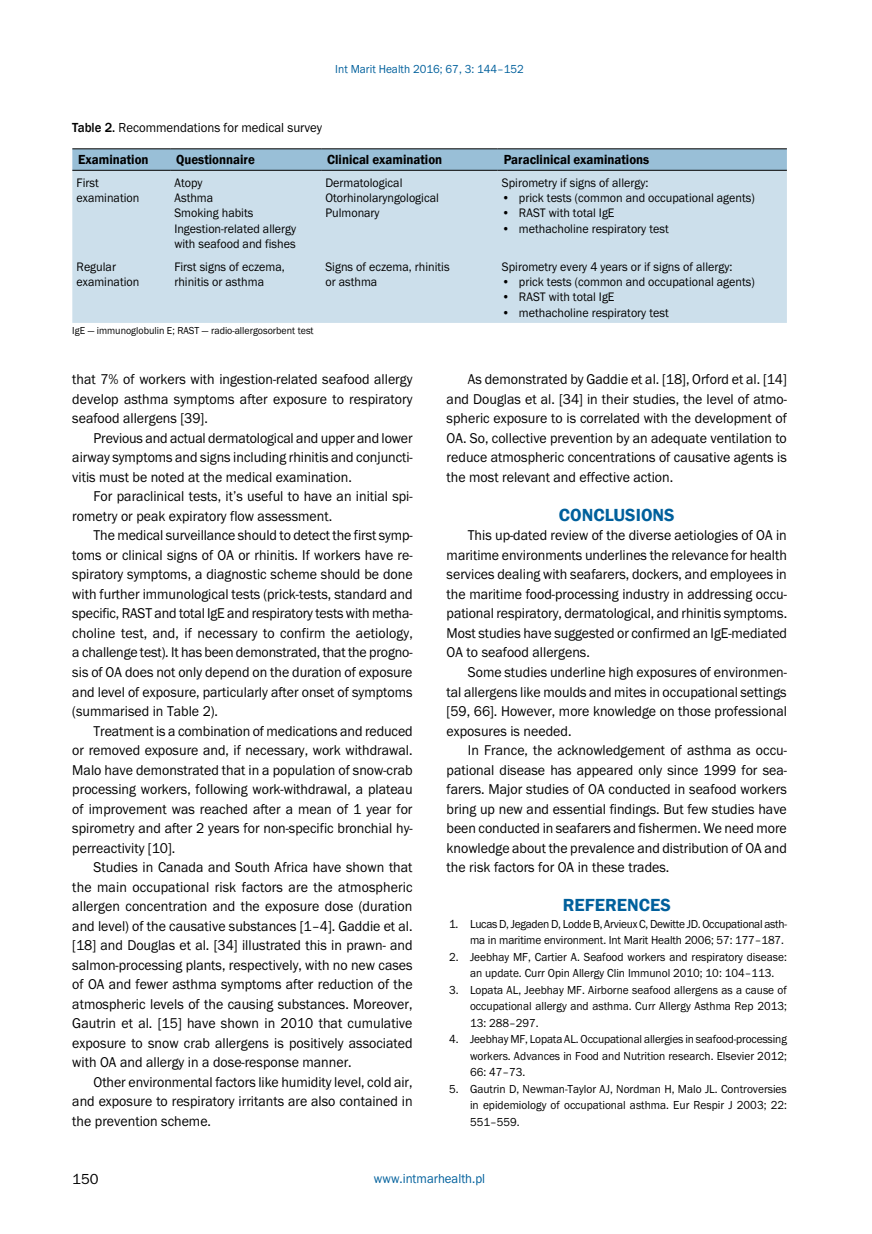
<style>
.page{position:relative;width:872px;height:1234px;background:#fff}
.page>*{position:absolute;margin:0;border:0;box-sizing:border-box;transform-origin:0 0}
.t1{font:600 18px "Franklin Gothic";color:#00609c}
.t2{font:15px "Franklin Got Itc TEE";color:#000}
.t3{font:14.7px/19.5px "Franklin Got Itc TEE";color:#000;text-align:justify;scale:.95 1}
.t4{font:600 13.5px "Franklin Gothic";color:#000;scale:.95 1}
.t5{font:13.5px "Franklin Got Itc TEE";color:#000;scale:.95 1}
.t6{font:13.5px "Franklin Got Itc TEE";color:#00609c;scale:.95 1}
.t7{font:12.75px/15.3px "Franklin Got Itc TEE";color:#000;scale:.95 1}
.t8{font:12px/16.5px "Franklin Got Itc TEE";color:#000;text-align:justify;scale:.95 1}
.t9{font:12px/16.5px "Franklin Got Itc TEE";letter-spacing:-.02em;color:#000;text-align:right;scale:.95 1}
.t10{font:12px "Franklin Got Itc TEE";color:#00609c;scale:.95 1}
.t11{font:10.5px "Franklin Got Itc TEE";color:#000;scale:.95 1}
.s1{font-family:"Franklin Gothic";font-weight:500}
</style>
<div class="page">
<svg style="left:72px;top:149px;width:715px;height:21px"></svg>
<div style="left:72px;top:171px;width:715px;height:152px;background:#ccdfeb"></div>
<hr style="left:72px;top:148px;width:98px;height:1px;background:#000">
<hr style="left:170px;top:148px;width:151px;height:1px;background:#000">
<hr style="left:321px;top:148px;width:176px;height:1px;background:#000">
<hr style="left:497px;top:148px;width:290px;height:1px;background:#000">
<hr style="left:72px;top:170px;width:98px;height:1px;background:#000">
<hr style="left:170px;top:170px;width:151px;height:1px;background:#000">
<hr style="left:321px;top:170px;width:176px;height:1px;background:#000">
<hr style="left:497px;top:170px;width:290px;height:1px;background:#000">
<p class="t10" style="left:335px;top:62px;width:200px">Int Marit Health 2016; 67, 3: 144–152</p>
<p class="t5" style="left:72px;top:120px;width:265px"><span class="s1">Table 2.</span> Recommendations for medical survey</p>
<p class="t4" style="left:78px;top:151px;width:75px">Examination</p>
<p class="t4" style="left:176px;top:151px;width:84px">Questionnaire</p>
<p class="t4" style="left:327px;top:151px;width:123px">Clinical examination</p>
<p class="t4" style="left:503px;top:151px;width:155px">Paraclinical examinations</p>
<p class="t7" style="left:77px;top:175px;width:68px">First examination</p>
<p class="t7" style="left:174px;top:175px;width:130px">Atopy<br>Asthma<br>Smoking habits<br>Ingestion-related allergy with seafood and fishes</p>
<p class="t7" style="left:325px;top:175px;width:121px">Dermatological<br>Otorhinolaryngological<br>Pulmonary</p>
<p class="t7" style="left:502px;top:175px;width:156px">Spirometry if signs of allergy:</p>
<p class="t7" style="left:502px;top:190px;width:268px">• prick tests (common and occupational agents)</p>
<p class="t7" style="left:502px;top:205px;width:120px">• RAST with total IgE</p>
<p class="t7" style="left:502px;top:221px;width:177px">• methacholine respiratory test</p>
<p class="t7" style="left:77px;top:259px;width:68px">Regular examination</p>
<p class="t7" style="left:174px;top:259px;width:118px">First signs of eczema, rhinitis or asthma</p>
<p class="t7" style="left:325px;top:259px;width:132px">Signs of eczema, rhinitis or asthma</p>
<p class="t7" style="left:502px;top:259px;width:244px">Spirometry every 4 years or if signs of allergy:</p>
<p class="t7" style="left:502px;top:274px;width:268px">• prick tests (common and occupational agents)</p>
<p class="t7" style="left:502px;top:289px;width:120px">• RAST with total IgE</p>
<p class="t7" style="left:502px;top:305px;width:177px">• methacholine respiratory test</p>
<p class="t11" style="left:72px;top:324px;width:255px">IgE — immunoglobulin E; RAST — radio-allergosorbent test</p>
<p class="t3" style="left:72px;top:370px;width:359px">that 7% of workers with ingestion-related seafood allergy develop asthma symptoms after exposure to respiratory seafood allergens [39].</p>
<p class="t3" style="left:72px;top:428px;width:360px;text-indent:21px">Previous and actual dermatological and upper and lower airway symptoms and signs including rhinitis and conjuncti&shy;vitis must be noted at the medical examination.</p>
<p class="t3" style="left:72px;top:487px;width:360px;text-indent:21px">For paraclinical tests, it’s useful to have an initial spi&shy;rometry or peak expiratory flow assessment.</p>
<p class="t3" style="left:72px;top:526px;width:360px;text-indent:21px">The medical surveillance should to detect the first symp&shy;toms or clinical signs of OA or rhinitis. If workers have re&shy;spiratory symptoms, a diagnostic scheme should be done with further immunological tests (prick-tests, standard and specific, RAST and total IgE and respiratory tests with metha&shy;choline test, and, if necessary to confirm the aetiology, a challenge test). It has been demonstrated, that the progno&shy;sis of OA does not only depend on the duration of exposure and level of exposure, particularly after onset of symptoms (summarised in Table 2).</p>
<p class="t3" style="left:72px;top:721px;width:360px;text-indent:21px">Treatment is a combination of medications and reduced or removed exposure and, if necessary, work withdrawal.<br>Malo have demonstrated that in a population of snow-crab processing workers, following work-withdrawal, a plateau of improvement was reached after a mean of 1 year for spirometry and after 2 years for non-specific bronchial hy&shy;perreactivity [10].</p>
<p class="t3" style="left:72px;top:857px;width:360px;text-indent:21px">Studies in Canada and South Africa have shown that the main occupational risk factors are the atmospheric allergen concentration and the exposure dose (duration and level) of the causative substances [1–4]. Gaddie et al. [18] and Douglas et al. [34] illustrated this in prawn- and salmon-processing plants, respectively, with no new cases of OA and fewer asthma symptoms after reduction of the atmospheric levels of the causing substances. Moreover, Gautrin et al. [15] have shown in 2010 that cumulative exposure to snow crab allergens is positively associated with OA and allergy in a dose-response manner.</p>
<p class="t3" style="left:72px;top:1072px;width:360px;text-indent:21px">Other environmental factors like humidity level, cold air, and exposure to respiratory irritants are also contained in the prevention scheme.</p>
<p class="t3" style="left:446px;top:370px;width:360px;text-indent:21px">As demonstrated by Gaddie et al. [18], Orford et al. [14] and Douglas et al. [34] in their studies, the level of atmo&shy;spheric exposure to is correlated with the development of OA. So, collective prevention by an adequate ventilation to reduce atmospheric concentrations of causative agents is the most relevant and effective action.</p>
<p class="t1" style="left:559px;top:503px;width:117px">CONCLUSIONS</p>
<p class="t3" style="left:446px;top:526px;width:360px;text-indent:21px">This up-dated review of the diverse aetiologies of OA in maritime environments underlines the relevance for health services dealing with seafarers, dockers, and employees in the maritime food-processing industry in addressing occu&shy;pational respiratory, dermatological, and rhinitis symptoms.<br>Most studies have suggested or confirmed an IgE-mediated OA to seafood allergens.</p>
<p class="t3" style="left:446px;top:662px;width:360px;text-indent:21px">Some studies underline high exposures of environmen&shy;tal allergens like moulds and mites in occupational settings [59, 66]. However, more knowledge on those professional exposures is needed.</p>
<p class="t3" style="left:446px;top:740px;width:360px;text-indent:21px">In France, the acknowledgement of asthma as occu&shy;pational disease has appeared only since 1999 for sea&shy;farers. Major studies of OA conducted in seafood workers bring up new and essential findings. But few studies have been conducted in seafarers and fishermen. We need more knowledge about the prevalence and distribution of OA and the risk factors for OA in these trades.</p>
<p class="t1" style="left:563px;top:893px;width:110px">REFERENCES</p>
<p class="t9" style="left:449px;top:915px;width:357px">1. Lucas D, Jegaden D, Lodde B, Arvieux C, Dewitte JD. Occupational asth&shy;ma in maritime environment. Int Marit Health 2006; 57: 177–187.</p>
<p class="t8" style="left:470px;top:948px;width:335px;text-indent:-21px">2. Jeebhay MF, Cartier A. Seafood workers and respiratory disease: an update. Curr Opin Allergy Clin Immunol 2010; 10: 104–113.</p>
<p class="t8" style="left:470px;top:981px;width:335px;text-indent:-21px">3. Lopata AL, Jeebhay MF. Airborne seafood allergens as a cause of occupational allergy and asthma. Curr Allergy Asthma Rep 2013; 13: 288–297.</p>
<p class="t8" style="left:470px;top:1030px;width:335px;text-indent:-21px">4. Jeebhay MF, Lopata AL. Occupational allergies in seafood-processing workers. Advances in Food and Nutrition research. Elsevier 2012; 66: 47–73.</p>
<p class="t8" style="left:470px;top:1080px;width:335px;text-indent:-21px">5. Gautrin D, Newman-Taylor AJ, Nordman H, Malo JL. Controversies in epidemiology of occupational asthma. Eur Respir J 2003; 22:<br>551–559.</p>
<p class="t2" style="left:72px;top:1170px;width:28px">150</p>
<p class="t6" style="left:374px;top:1170px;width:119px">www.intmarhealth.pl</p>
</div>
